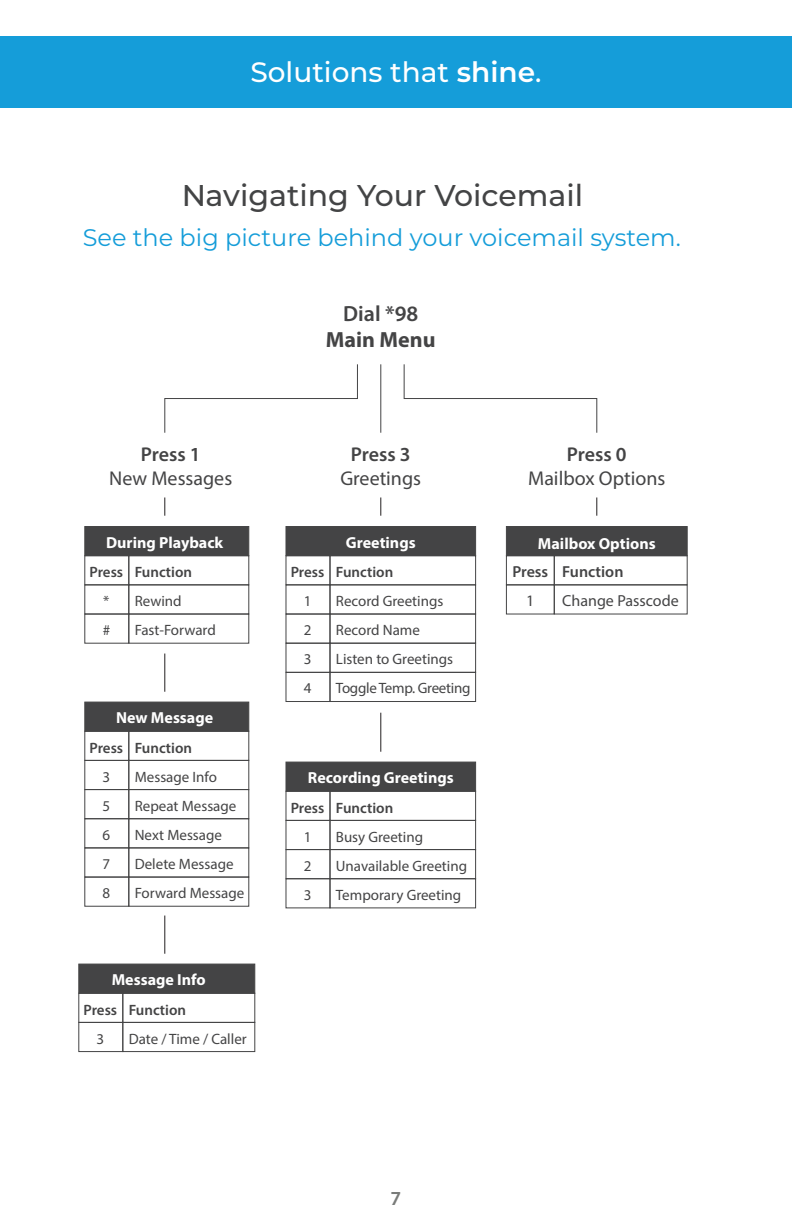
<style>
.page{position:relative;width:792px;height:1224px;background:#fff}
.page>*{position:absolute;margin:0;border:0;box-sizing:border-box;transform-origin:0 0}
.t1{font:500 30px "Montserrat";color:#414243}
.t2{font:500 28px "Montserrat";color:#fff}
.t3{font:24px "Montserrat";color:#159dd9}
.t4{font:700 22px "Myriad Pro";color:#444445}
.t5{font:600 22px "Myriad Pro";color:#444445}
.t6{font:20px "Myriad Pro";color:#444445}
.t7{font:600 20px "Myriad Pro";letter-spacing:-.005em;color:#444445}
.t8{font:600 20px "Myriad Pro";color:#797b79}
.t9{font:700 16px "Myriad Pro";color:#fff}
.t10{font:16px "Myriad Pro";color:#444445}
.t11{font:600 16px "Myriad Pro";color:#444445}
.t12{font:15px/29px "Myriad Pro";color:#444445}
.t13{font:600 15px "Myriad Pro";color:#444445}
.s1{font-weight:600}
</style>
<div class="page">
<div style="left:0;top:36px;width:792px;height:72px;background:#159dd9"></div>
<div style="left:128px;top:585px;width:121px;height:29px;border:1px solid #444445"></div>
<div style="left:128px;top:555px;width:121px;height:30px;border:1px solid #444445"></div>
<div style="left:85px;top:526px;width:164px;height:30px;background:#444445"></div>
<div style="left:128px;top:614px;width:121px;height:29px;border:1px solid #444445"></div>
<div style="left:85px;top:585px;width:44px;height:29px;border:1px solid #444445"></div>
<div style="left:85px;top:555px;width:44px;height:30px;border:1px solid #444445"></div>
<div style="left:85px;top:614px;width:44px;height:29px;border:1px solid #444445"></div>
<div style="left:554px;top:555px;width:133px;height:30px;border:1px solid #444445"></div>
<div style="left:506px;top:526px;width:181px;height:30px;background:#444445"></div>
<div style="left:506px;top:585px;width:49px;height:29px;border:1px solid #444445"></div>
<div style="left:506px;top:555px;width:49px;height:30px;border:1px solid #444445"></div>
<hr style="left:380px;top:364px;width:1px;height:69px;background:#444445">
<svg style="left:403px;top:364px;width:195px;height:69px"></svg>
<svg style="left:164px;top:364px;width:194px;height:69px"></svg>
<div style="left:128px;top:731px;width:121px;height:30px;border:1px solid #444445"></div>
<div style="left:85px;top:702px;width:164px;height:29px;background:#444445"></div>
<div style="left:128px;top:789px;width:121px;height:30px;border:1px solid #444445"></div>
<div style="left:85px;top:731px;width:44px;height:30px;border:1px solid #444445"></div>
<div style="left:85px;top:789px;width:44px;height:30px;border:1px solid #444445"></div>
<div style="left:128px;top:818px;width:121px;height:30px;border:1px solid #444445"></div>
<div style="left:85px;top:818px;width:44px;height:30px;border:1px solid #444445"></div>
<div style="left:128px;top:848px;width:121px;height:29px;border:1px solid #444445"></div>
<div style="left:85px;top:848px;width:44px;height:29px;border:1px solid #444445"></div>
<div style="left:128px;top:877px;width:121px;height:29px;border:1px solid #444445"></div>
<div style="left:85px;top:877px;width:44px;height:29px;border:1px solid #444445"></div>
<div style="left:330px;top:585px;width:146px;height:29px;border:1px solid #444445"></div>
<div style="left:330px;top:555px;width:146px;height:30px;border:1px solid #444445"></div>
<div style="left:286px;top:526px;width:190px;height:30px;background:#444445"></div>
<div style="left:330px;top:614px;width:146px;height:29px;border:1px solid #444445"></div>
<div style="left:286px;top:585px;width:44px;height:29px;border:1px solid #444445"></div>
<div style="left:286px;top:555px;width:44px;height:30px;border:1px solid #444445"></div>
<div style="left:286px;top:614px;width:44px;height:29px;border:1px solid #444445"></div>
<div style="left:330px;top:643px;width:146px;height:30px;border:1px solid #444445"></div>
<div style="left:286px;top:643px;width:44px;height:30px;border:1px solid #444445"></div>
<div style="left:330px;top:672px;width:146px;height:30px;border:1px solid #444445"></div>
<div style="left:286px;top:672px;width:44px;height:30px;border:1px solid #444445"></div>
<div style="left:330px;top:791px;width:146px;height:30px;border:1px solid #444445"></div>
<div style="left:286px;top:762px;width:190px;height:29px;background:#444445"></div>
<div style="left:330px;top:849px;width:146px;height:30px;border:1px solid #444445"></div>
<div style="left:286px;top:791px;width:44px;height:30px;border:1px solid #444445"></div>
<div style="left:286px;top:849px;width:44px;height:30px;border:1px solid #444445"></div>
<div style="left:330px;top:878px;width:146px;height:30px;border:1px solid #444445"></div>
<div style="left:286px;top:878px;width:44px;height:30px;border:1px solid #444445"></div>
<svg style="left:596px;top:497px;width:1px;height:19px"></svg>
<svg style="left:380px;top:497px;width:1px;height:19px"></svg>
<hr style="left:380px;top:713px;width:1px;height:39px;background:#231f20">
<hr style="left:164px;top:654px;width:1px;height:38px;background:#231f20">
<div style="left:122px;top:1022px;width:133px;height:30px;border:1px solid #444445"></div>
<div style="left:122px;top:993px;width:133px;height:30px;border:1px solid #444445"></div>
<div style="left:79px;top:964px;width:176px;height:29px;background:#444445"></div>
<div style="left:79px;top:1022px;width:44px;height:30px;border:1px solid #444445"></div>
<div style="left:79px;top:993px;width:44px;height:30px;border:1px solid #444445"></div>
<hr style="left:164px;top:916px;width:1px;height:38px;background:#231f20">
<svg style="left:164px;top:497px;width:1px;height:19px"></svg>
<h2 class="t2" style="left:250px;top:53px;width:293px">Solutions that <span class="s1">shine</span>.</h2>
<h1 class="t1" style="left:181px;top:174px;width:403px">Navigating Your Voicemail</h1>
<h3 class="t3" style="left:83px;top:221px;width:600px">See the big picture behind your voicemail system.</h3>
<h3 class="t7" style="left:141px;top:442px;width:61px">Press 1</h3>
<h3 class="t6" style="left:109px;top:466px;width:124px">New Messages</h3>
<p class="t9" style="left:106px;top:532px;width:119px">During Playback</p>
<p class="t13" style="left:90px;top:563px;width:35px">Press</p>
<p class="t12" style="left:103px;top:587px;width:9px">* #</p>
<p class="t13" style="left:135px;top:563px;width:59px">Function</p>
<p class="t12" style="left:135px;top:587px;width:83px">Rewind<br>Fast-Forward</p>
<p class="t9" style="left:116px;top:708px;width:98px">New Message</p>
<p class="t13" style="left:90px;top:738px;width:35px">Press</p>
<p class="t12" style="left:103px;top:762px;width:9px;text-align:justify">3<br>5<br>6<br>7<br>8</p>
<p class="t13" style="left:135px;top:738px;width:59px">Function</p>
<p class="t12" style="left:135px;top:762px;width:111px">Message Info<br>Repeat Message<br>Next Message<br>Delete Message<br>Forward Message</p>
<p class="t9" style="left:112px;top:970px;width:95px">Message Info</p>
<p class="t13" style="left:84px;top:1000px;width:35px">Press</p>
<p class="t12" style="left:97px;top:1024px;width:9px">3</p>
<p class="t13" style="left:129px;top:1000px;width:59px">Function</p>
<p class="t12" style="left:129px;top:1024px;width:120px">Date / Time / Caller</p>
<h3 class="t5" style="left:343px;top:299px;width:77px">Dial *98</h3>
<h3 class="t4" style="left:326px;top:325px;width:111px">Main Menu</h3>
<h3 class="t7" style="left:351px;top:442px;width:61px">Press 3</h3>
<h3 class="t6" style="left:340px;top:466px;width:82px">Greetings</h3>
<p class="t13" style="left:291px;top:563px;width:35px">Press</p>
<p class="t12" style="left:304px;top:587px;width:9px;text-align:justify">1<br>2<br>3<br>4</p>
<p class="t9" style="left:346px;top:532px;width:71px">Greetings</p>
<p class="t13" style="left:336px;top:563px;width:59px">Function</p>
<p class="t12" style="left:336px;top:587px;width:136px">Record Greetings<br>Record Name<br>Listen to Greetings<br>Toggle Temp. Greeting</p>
<p class="t9" style="left:308px;top:768px;width:147px">Recording Greetings</p>
<p class="t13" style="left:291px;top:798px;width:35px">Press</p>
<p class="t12" style="left:304px;top:822px;width:9px;text-align:justify">1<br>2<br>3</p>
<p class="t13" style="left:336px;top:798px;width:59px">Function</p>
<p class="t12" style="left:336px;top:822px;width:133px">Busy Greeting<br>Unavailable Greeting<br>Temporary Greeting</p>
<h3 class="t7" style="left:567px;top:442px;width:61px">Press 0</h3>
<h3 class="t6" style="left:528px;top:466px;width:139px">Mailbox Options</h3>
<p class="t9" style="left:538px;top:533px;width:119px">Mailbox Options</p>
<p class="t11" style="left:512px;top:562px;width:37px">Press</p>
<p class="t10" style="left:526px;top:591px;width:10px">1</p>
<p class="t11" style="left:562px;top:562px;width:63px">Function</p>
<p class="t10" style="left:562px;top:591px;width:118px">Change Passcode</p>
<h3 class="t8" style="left:391px;top:1185px;width:12px">7</h3>
</div>
